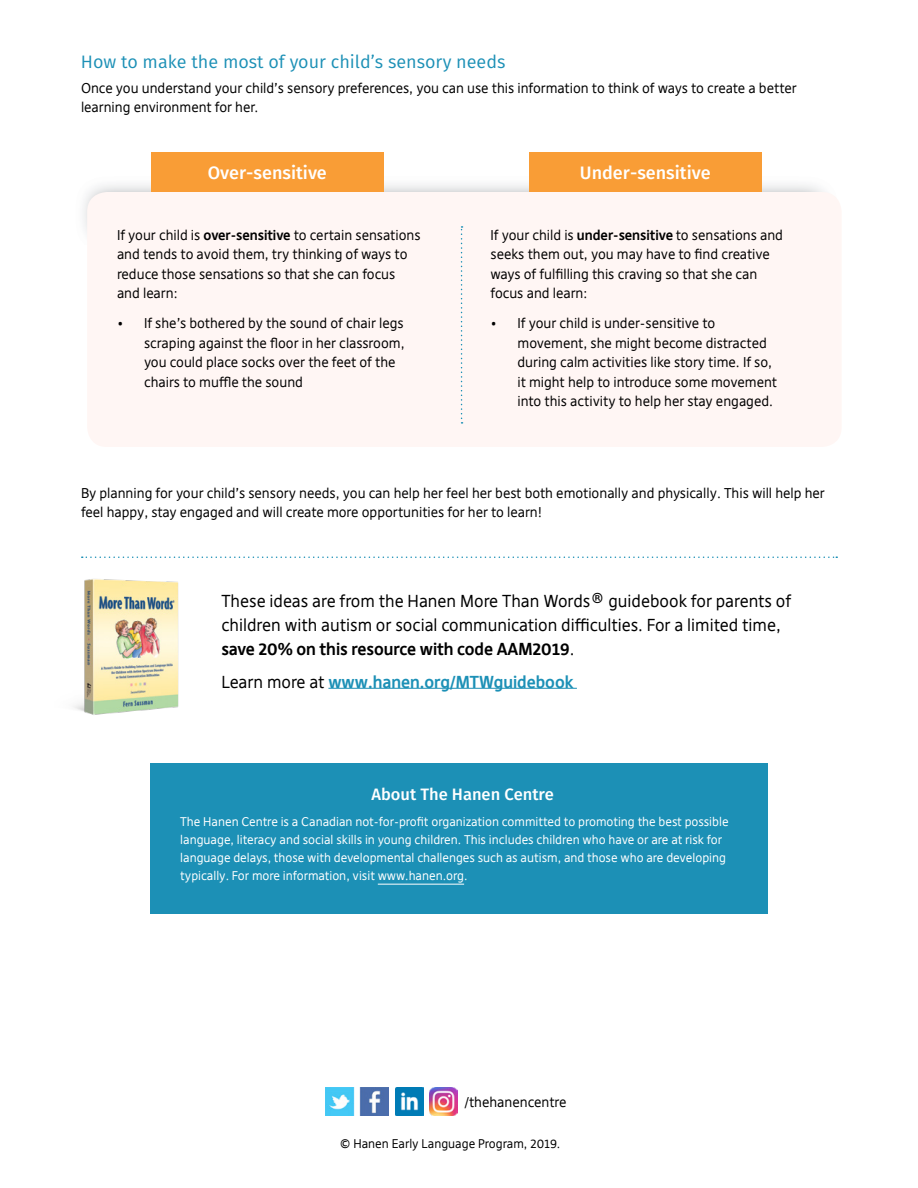
<style>
.page{position:relative;width:918px;height:1188px;background:#fff}
.page>*{position:absolute;margin:0;border:0;box-sizing:border-box;transform-origin:0 0}
.t1{font:18px "Fira Sans";color:#1c90b6}
.t2{font:500 18px "Fira Sans";color:#fff}
.t3{font:16.5px/24px "Deja Web";color:#000}
.t4{font:700 16.5px "Deja Web";color:#1c90b6}
.t5{font:500 16.5px "Fira Sans";color:#fff}
.t6{font:13.5px/19.5px "Deja Web";color:#000}
.t7{font:12px/18px "Deja Web";color:#fff}
.t8{font:12px "Deja Web";color:#000}
.s1{font-weight:700}
.s2{font-weight:400;color:#000}
</style>
<div class="page">
<img style="left:83px;top:152px;width:740px;height:79px">
<div style="left:87px;top:192px;width:755px;height:255px;background:#fff6f4;border-radius:20px"></div>
<svg style="left:461px;top:226px;width:2px;height:198px"></svg>
<div style="left:151px;top:152px;width:232px;height:40px;background:#f99d36"></div>
<div style="left:529px;top:152px;width:232px;height:40px;background:#f99d36"></div>
<hr style="left:328px;top:688px;width:249px;height:1px;background:#1c90b6">
<svg style="left:82px;top:556px;width:755px;height:2px"></svg>
<img style="left:73px;top:579px;width:106px;height:136px">
<div style="left:150px;top:763px;width:618px;height:150px;background:#1c90b6"></div>
<hr style="left:378px;top:884px;width:86px;height:1px;background:#fff">
<img style="left:326px;top:1087px;width:63px;height:29px">
<img style="left:395px;top:1087px;width:29px;height:29px">
<img style="left:429px;top:1087px;width:29px;height:29px">
<h1 class="t1" style="left:81px;top:49px;width:426px">How to make the most of your child’s sensory needs</h1>
<p class="t6" style="left:81px;top:79px;width:717px">Once you understand your child’s sensory preferences, you can use this information to think of ways to create a better learning environment for her.</p>
<h1 class="t2" style="left:208px;top:160px;width:121px">Over-sensitive</h1>
<h1 class="t2" style="left:580px;top:160px;width:132px">Under-sensitive</h1>
<p class="t6" style="left:117px;top:226px;width:305px">If your child is <span class="s1">over-sensitive</span> to certain sensations and tends to avoid them, try thinking of ways to reduce those sensations so that she can focus and learn:</p>
<p class="t6" style="left:144px;top:314px;width:262px;text-indent:-27px">• If she’s bothered by the sound of chair legs scraping against the floor in her classroom, you could place socks over the feet of the chairs to muffle the sound</p>
<p class="t6" style="left:491px;top:226px;width:294px">If your child is <span class="s1">under-sensitive</span> to sensations and seeks them out, you may have to find creative ways of fulfilling this craving so that she can focus and learn:</p>
<p class="t6" style="left:518px;top:314px;width:261px;text-indent:-27px">• If your child is under-sensitive to movement, she might become distracted during calm activities like story time. If so, it might help to introduce some movement into this activity to help her stay engaged.</p>
<p class="t6" style="left:81px;top:484px;width:745px">By planning for your child’s sensory needs, you can help her feel her best both emotionally and physically. This will help her feel happy, stay engaged and will create more opportunities for her to learn!</p>
<p class="t3" style="left:221px;top:589px;width:571px">These ideas are from the Hanen More Than Words® guidebook for parents of children with autism or social communication difficulties. For a limited time, <span class="s1">save 20% on this resource with code AAM2019</span>.</p>
<p class="t4" style="left:221px;top:672px;width:353px"><span class="s2">Learn more at</span> www.hanen.org/MTWguidebook</p>
<p class="t5" style="left:371px;top:783px;width:184px">About The Hanen Centre</p>
<p class="t7" style="left:180px;top:813px;width:550px">The Hanen Centre is a Canadian not-for-profit organization committed to promoting the best possible language, literacy and social skills in young children. This includes children who have or are at risk for language delays, those with developmental challenges such as autism, and those who are developing typically. For more information, visit www.hanen.org.</p>
<p class="t6" style="left:464px;top:1092px;width:104px">/thehanencentre</p>
<p class="t8" style="left:340px;top:1136px;width:222px">© Hanen Early Language Program, 2019.</p>
</div>
